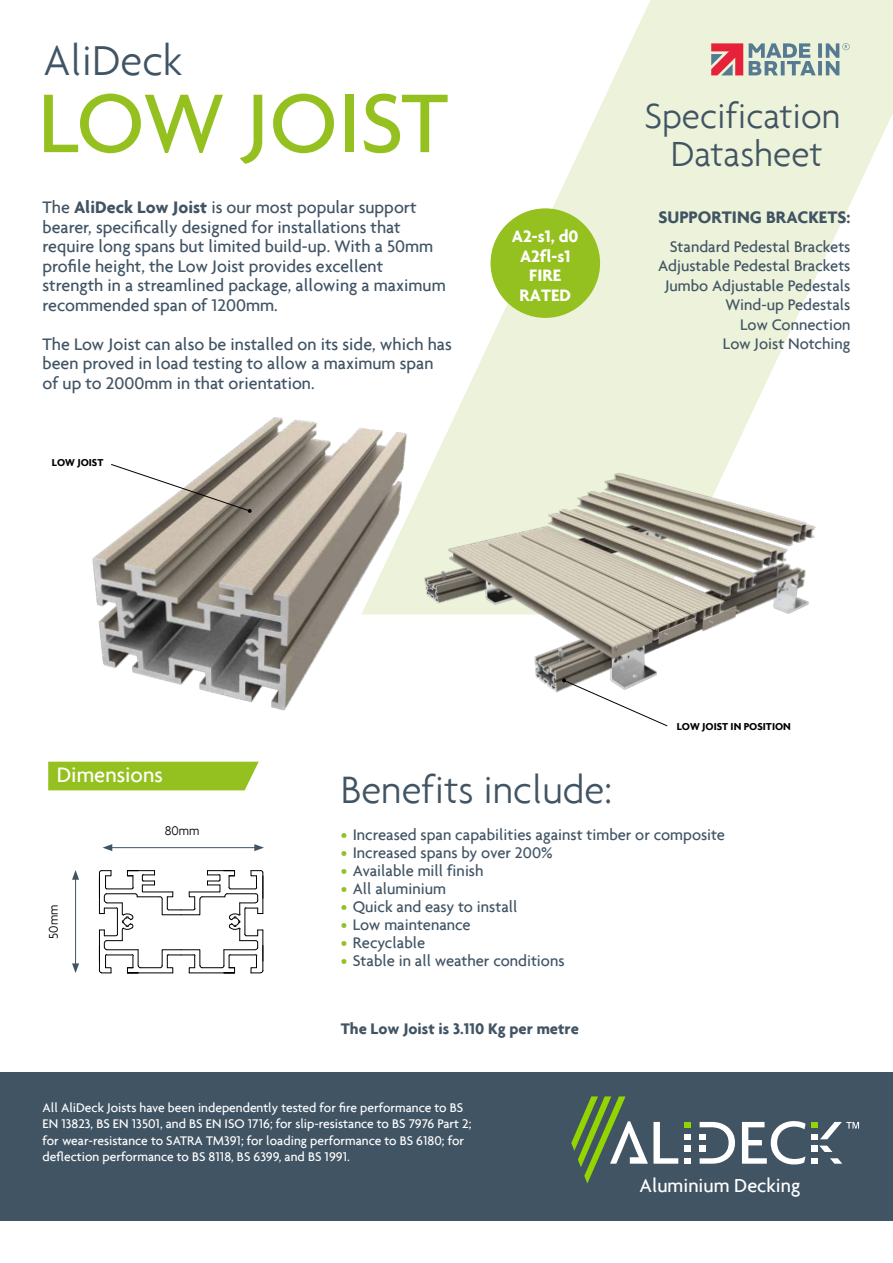
<style>
.page{position:relative;width:893px;height:1263px;background:#fff}
.page>*{position:absolute;margin:0;border:0;box-sizing:border-box;transform-origin:0 0}
.t1{font:500 90px "Agenda";letter-spacing:-.005em;color:#94c11f}
.t2{font:300 45px "Agenda";color:#415464}
.t3{font:300 41.1px "Agenda";color:#415464}
.t4{font:300 37.5px/37.5px "Agenda";color:#415464;text-align:center}
.t5{font:500 22.5px "Agenda";color:#fff}
.t6{font:500 20.25px "Agenda";color:#fff}
.t7{font:500 18px/19.5px "Agenda";color:#415464}
.t8{font:700 18px "Agenda";color:#415464}
.t9{font:700 17.85px/19.6px "Agenda";color:#fff;text-align:center}
.t10{font:500 16.5px/19.5px "Agenda";color:#415464;text-align:right}
.t11{font:700 16.5px "Agenda";color:#415464}
.t12{font:500 13.5px/16.5px "Agenda";color:#fff}
.t13{font:300 13.5px "Agenda";color:#000}
.t14{font:700 10.8px "Agenda";color:#000}
.s1{font-weight:700}
.s2{color:#94c11f}
</style>
<div class="page">
<svg style="left:459px;top:0;width:434px;height:458px;fill:#ecf3da"></svg>
<div style="left:0;top:1072px;width:893px;height:148px;background:#415464"></div>
<img style="left:92px;top:408px;width:372px;height:303px">
<img style="left:400px;top:458px;width:416px;height:245px">
<svg style="left:562px;top:678px;width:106px;height:49px"></svg>
<svg style="left:110px;top:463px;width:142px;height:50px"></svg>
<div style="left:48px;top:762px;width:211px;height:28px;background:#94c11f"></div>
<svg style="left:99px;top:870px;width:165px;height:104px"></svg>
<hr style="left:110px;top:847px;width:147px;height:1px;background:#415464">
<svg style="left:254px;top:844px;width:10px;height:7px"></svg>
<svg style="left:103px;top:844px;width:9px;height:7px"></svg>
<hr style="left:75px;top:877px;width:1px;height:89px;background:#415464">
<svg style="left:72px;top:870px;width:7px;height:10px"></svg>
<svg style="left:72px;top:963px;width:7px;height:10px"></svg>
<svg style="left:684px;top:1122px;width:6px;height:5px"></svg>
<svg style="left:742px;top:1121px;width:64px;height:43px"></svg>
<svg style="left:571px;top:1096px;width:107px;height:87px"></svg>
<svg style="left:684px;top:1158px;width:6px;height:6px"></svg>
<svg style="left:684px;top:1134px;width:6px;height:5px"></svg>
<div style="left:684px;top:1145px;width:6px;height:7px;background:#fff"></div>
<svg style="left:700px;top:1122px;width:35px;height:42px"></svg>
<div style="left:700px;top:1145px;width:6px;height:7px;background:#fff"></div>
<div style="left:812px;top:1145px;width:6px;height:7px;background:#fff"></div>
<svg style="left:819px;top:1145px;width:13px;height:7px"></svg>
<svg style="left:812px;top:1158px;width:6px;height:6px"></svg>
<svg style="left:830px;top:1158px;width:12px;height:6px"></svg>
<svg style="left:812px;top:1122px;width:47px;height:17px"></svg>
<svg style="left:711px;top:43px;width:32px;height:32px"></svg>
<svg style="left:749px;top:43px;width:100px;height:32px;background:#a8bcb8"></svg>
<div style="left:491px;top:208px;width:109px;height:110px;background:#94c11f;border-radius:50%"></div>
<h2 class="t2" style="left:43px;top:34px;width:140px">AliDeck</h2>
<h1 class="t1" style="left:38px;top:68px;width:411px">LOW JOIST</h1>
<p class="t7" style="left:43px;top:197px;width:405px">The <span class="s1">AliDeck Low Joist</span> is our most popular support bearer, specifically designed for installations that require long spans but limited build-up. With a 50mm profile height, the Low Joist provides excellent strength in a streamlined package, allowing a maximum recommended span of 1200mm.</p>
<p class="t7" style="left:43px;top:334px;width:411px">The Low Joist can also be installed on its side, which has been proved in load testing to allow a maximum span of up to 2000mm in that orientation.</p>
<p class="t14" style="left:52px;top:456px;width:53px">LOW JOIST</p>
<p class="t9" style="left:512px;top:226px;width:68px">A2-s1, d0<br>A2fl-s1<br>FIRE<br>RATED</p>
<h3 class="t4" style="left:645px;top:97px;width:197px">Specification<br>Datasheet</h3>
<p class="t8" style="left:658px;top:206px;width:194px">SUPPORTING BRACKETS:</p>
<p class="t10" style="left:658px;top:236px;width:194px">Standard Pedestal Brackets<br>Adjustable Pedestal Brackets<br>Jumbo Adjustable Pedestals<br>Wind-up Pedestals<br>Low Connection<br>Low Joist Notching</p>
<p class="t5" style="left:57px;top:761px;width:108px">Dimensions</p>
<h3 class="t3" style="left:341px;top:766px;width:273px">Benefits include:</h3>
<p class="t14" style="left:677px;top:720px;width:116px">LOW JOIST IN POSITION</p>
<p class="t13" style="left:46px;top:939px;width:35px;rotate:-90deg">50mm</p>
<p class="t13" style="left:165px;top:823px;width:36px">80mm</p>
<p class="t10" style="left:341px;top:824px;width:386px"><span class="s2">•</span> Increased span capabilities against timber or composite</p>
<p class="t10" style="left:341px;top:842px;width:213px"><span class="s2">•</span> Increased spans by over 200%</p>
<p class="t10" style="left:341px;top:860px;width:144px"><span class="s2">•</span> Available mill finish</p>
<p class="t10" style="left:341px;top:878px;width:107px"><span class="s2">•</span> All aluminium</p>
<p class="t10" style="left:341px;top:896px;width:178px"><span class="s2">•</span> Quick and easy to install</p>
<p class="t10" style="left:341px;top:914px;width:131px"><span class="s2">•</span> Low maintenance</p>
<p class="t10" style="left:341px;top:932px;width:86px"><span class="s2">•</span> Recyclable</p>
<p class="t10" style="left:341px;top:950px;width:225px"><span class="s2">•</span> Stable in all weather conditions</p>
<p class="t11" style="left:341px;top:1018px;width:240px">The Low Joist is 3.110 Kg per metre</p>
<p class="t12" style="left:43px;top:1099px;width:430px">All AliDeck Joists have been independently tested for fire performance to BS EN 13823, BS EN 13501, and BS EN ISO 1716; for slip-resistance to BS 7976 Part 2; for wear-resistance to SATRA TM391; for loading performance to BS 6180; for deflection performance to BS 8118, BS 6399, and BS 1991.</p>
<p class="t6" style="left:639px;top:1173px;width:162px">Aluminium Decking</p>
</div>
